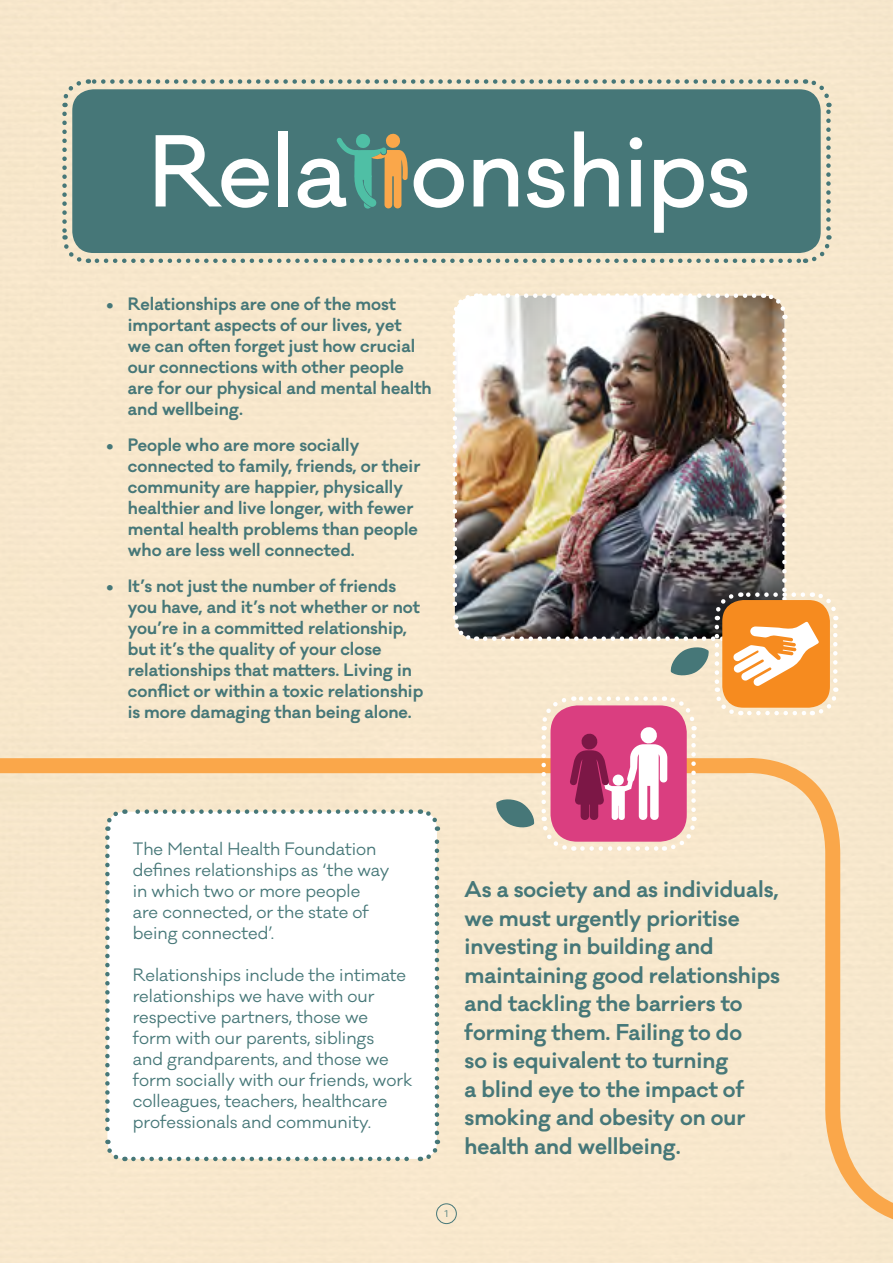
<style>
.page{position:relative;width:893px;height:1263px;background:#f7e8cc}
.page>*{position:absolute;margin:0;border:0;box-sizing:border-box;transform-origin:0 0}
.t1{font:500 93.75px "Galano Classic";letter-spacing:-.01em;color:#fff}
.t2{font:600 21px/28.5px "Galano Classic";color:#467778}
.t3{font:600 16.5px/21px "Galano Classic";color:#467778}
.t4{font:16.5px/21px "Galano Classic";color:#467778}
.t5{font:9px "Galano Classic";color:#467778}
</style>
<div class="page">
<div style="left:72px;top:89px;width:749px;height:164px;background:#467778;border-radius:21px"></div>
<svg style="left:336px;top:133px;width:72px;height:76px"></svg>
<svg style="left:0;top:751px;width:893px;height:485px"></svg>
<svg style="left:61px;top:114px;width:28px;height:152px"></svg>
<svg style="left:97px;top:235px;width:736px;height:30px"></svg>
<svg style="left:804px;top:77px;width:28px;height:152px"></svg>
<svg style="left:60px;top:78px;width:736px;height:29px"></svg>
<img style="left:450px;top:291px;width:390px;height:562px">
<h1 class="t1" style="left:148px;top:110px;width:604px">Rela onships</h1>
<p class="t3" style="left:128px;top:293px;width:305px;text-indent:-21px">• Relationships are one of the most important aspects of our lives, yet<br>we can often forget just how crucial our connections with other people are for our physical and mental health and wellbeing.</p>
<p class="t3" style="left:128px;top:434px;width:294px;text-indent:-21px">• People who are more socially connected to family, friends, or their community are happier, physically healthier and live longer, with fewer mental health problems than people who are less well connected.</p>
<p class="t3" style="left:128px;top:575px;width:297px;text-indent:-21px">• It’s not just the number of friends you have, and it’s not whether or not you’re in a committed relationship, but it’s the quality of your close relationships that matters. Living in conflict or within a toxic relationship is more damaging than being alone.</p>
<p class="t4" style="left:133px;top:839px;width:258px">The Mental Health Foundation defines relationships as ‘the way in which two or more people are connected, or the state of being connected’.</p>
<p class="t4" style="left:133px;top:965px;width:281px">Relationships include the intimate relationships we have with our respective partners, those we<br>form with our parents, siblings<br>and grandparents, and those we form socially with our friends, work colleagues, teachers, healthcare professionals and community.</p>
<p class="t2" style="left:465px;top:875px;width:317px">As a society and as individuals, we must urgently prioritise investing in building and maintaining good relationships and tackling the barriers to forming them. Failing to do<br>so is equivalent to turning<br>a blind eye to the impact of smoking and obesity on our health and wellbeing.</p>
<p class="t5" style="left:445px;top:1208px;width:5px">1</p>
</div>
